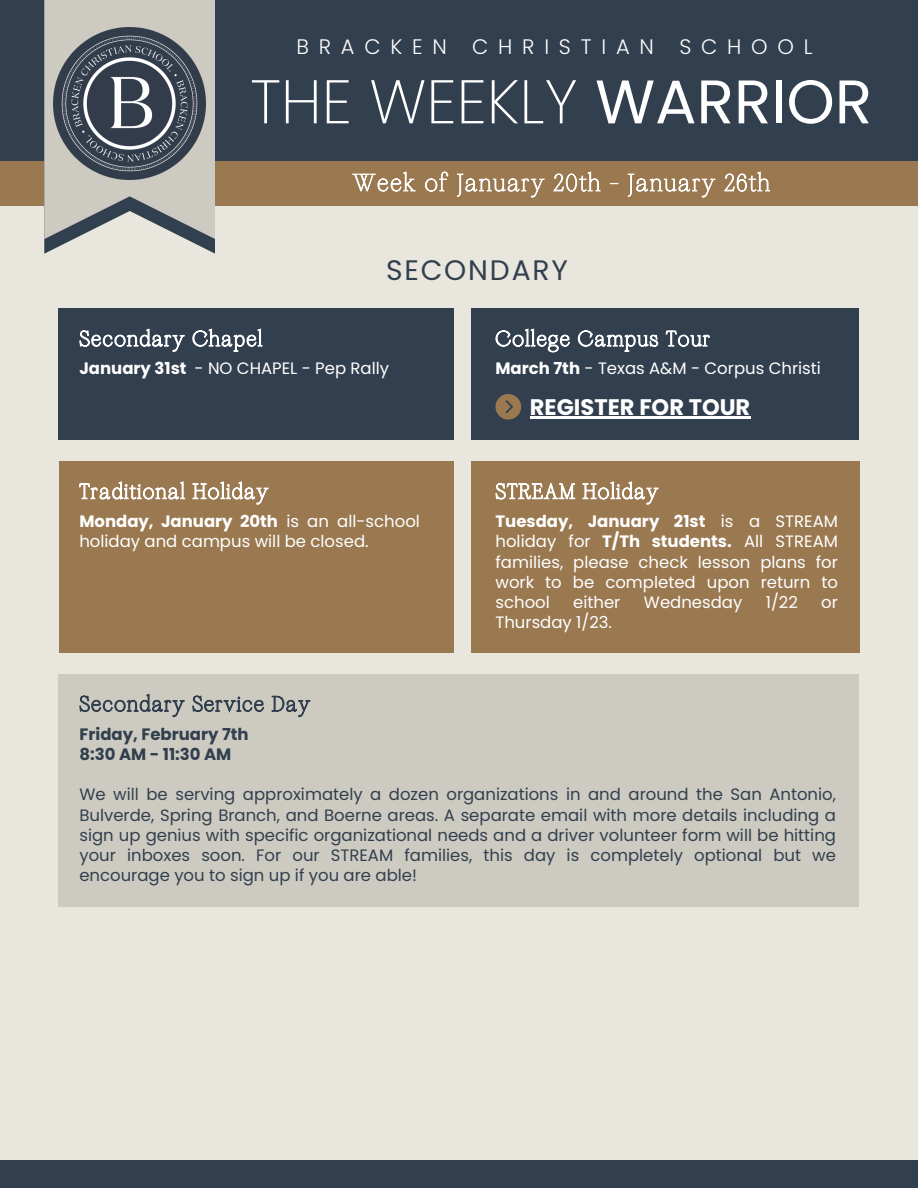
<style>
.page{position:relative;width:918px;height:1188px;background:#e9e7dd}
.page>*{position:absolute;margin:0;border:0;box-sizing:border-box;transform-origin:0 0}
.t1{font:200 61.5px "Poppins";color:#fff}
.t2{font:28.2px "Poppins";letter-spacing:.065em;color:#323f4e}
.t3{font:700 22.5px "Poppins";color:#fff}
.t4{font:300 21px "Poppins";letter-spacing:.465em;color:#fff}
.t5{font:16.5px/20.2px "Poppins";color:#323f4e;text-align:justify}
.t6{font:16.5px/20.2px "Poppins";color:#fff;text-align:justify}
.t7{font:700 16.5px "Poppins";color:#323f4e}
.t8{font:700 16.5px "Poppins";color:#fff}
.s1{font-weight:400}
.s2{font-weight:700}
</style>
<div class="page">
<div style="left:0;top:0;width:918px;height:184px;background:#323f4e"></div>
<div style="left:0;top:161px;width:918px;height:45px;background:#9a7850"></div>
<svg style="left:44px;top:0;width:171px;height:254px"></svg>
<img style="left:54px;top:27px;width:152px;height:152px">
<div style="left:0;top:1160px;width:918px;height:28px;background:#323f4e"></div>
<div style="left:59px;top:309px;width:395px;height:131px;background:#323f4e"></div>
<div style="left:471px;top:309px;width:388px;height:131px;background:#323f4e"></div>
<svg style="left:496px;top:394px;width:25px;height:26px"></svg>
<svg style="left:79px;top:328px;width:184px;height:24px"></svg>
<svg style="left:495px;top:328px;width:215px;height:25px"></svg>
<hr style="left:530px;top:416px;width:220px;height:3px;background:#fff">
<div style="left:59px;top:674px;width:800px;height:233px;background:#cdcbc1"></div>
<svg style="left:79px;top:693px;width:232px;height:25px"></svg>
<div style="left:471px;top:462px;width:388px;height:191px;background:#9a7850"></div>
<div style="left:59px;top:462px;width:395px;height:191px;background:#9a7850"></div>
<svg style="left:495px;top:481px;width:164px;height:24px"></svg>
<svg style="left:79px;top:481px;width:190px;height:24px"></svg>
<svg style="left:352px;top:171px;width:418px;height:27px"></svg>
<h1 class="t4" style="left:296px;top:32px;width:518px">BRACKEN CHRISTIAN SCHOOL</h1>
<h5 class="t1" style="left:250px;top:59px;width:623px">THE WEEKLY <span class="s1">WARRIOR</span></h5>
<p class="t2" style="left:386px;top:251px;width:183px">SECONDARY</p>
<h4 class="t8" style="left:79px;top:357px;width:109px">January 31st</h4>
<h2 class="t6" style="left:195px;top:359px;width:196px">- NO CHAPEL - Pep Rally</h2>
<h6 class="t6" style="left:496px;top:359px;width:327px"><span class="s2">March 7th</span> - Texas A&amp;M - Corpus Christi</h6>
<p class="t3" style="left:530px;top:392px;width:222px">REGISTER FOR TOUR</p>
<p class="t6" style="left:79px;top:511px;width:342px"><span class="s2">Monday, January 20th</span> is an all-school holiday and campus will be closed.</p>
<h6 class="t6" style="left:496px;top:511px;width:344px"><span class="s2">Tuesday, January 21st</span> is a STREAM holiday for <span class="s2">T/Th students.</span> All STREAM families, please check lesson plans for work to be completed upon return to school</h6>
<h6 class="t6" style="left:573px;top:592px;width:49px">either</h6>
<h6 class="t6" style="left:644px;top:592px;width:100px">Wednesday</h6>
<h6 class="t6" style="left:766px;top:592px;width:34px">1/22</h6>
<h6 class="t6" style="left:821px;top:592px;width:18px">or</h6>
<h6 class="t6" style="left:496px;top:613px;width:118px">Thursday 1/23.</h6>
<p class="t7" style="left:79px;top:722px;width:171px">Friday, February 7th</p>
<h3 class="t7" style="left:79px;top:743px;width:154px">8:30 AM - 11:30 AM</h3>
<h6 class="t5" style="left:79px;top:785px;width:758px">We will be serving approximately a dozen organizations in and around the San Antonio, Bulverde, Spring Branch, and Boerne areas. A separate email with more details including a sign up genius with specific organizational needs and a driver volunteer form will be hitting your inboxes soon. For our STREAM families, this day is completely optional but we encourage you to sign up if you are able!</h6>
</div>
